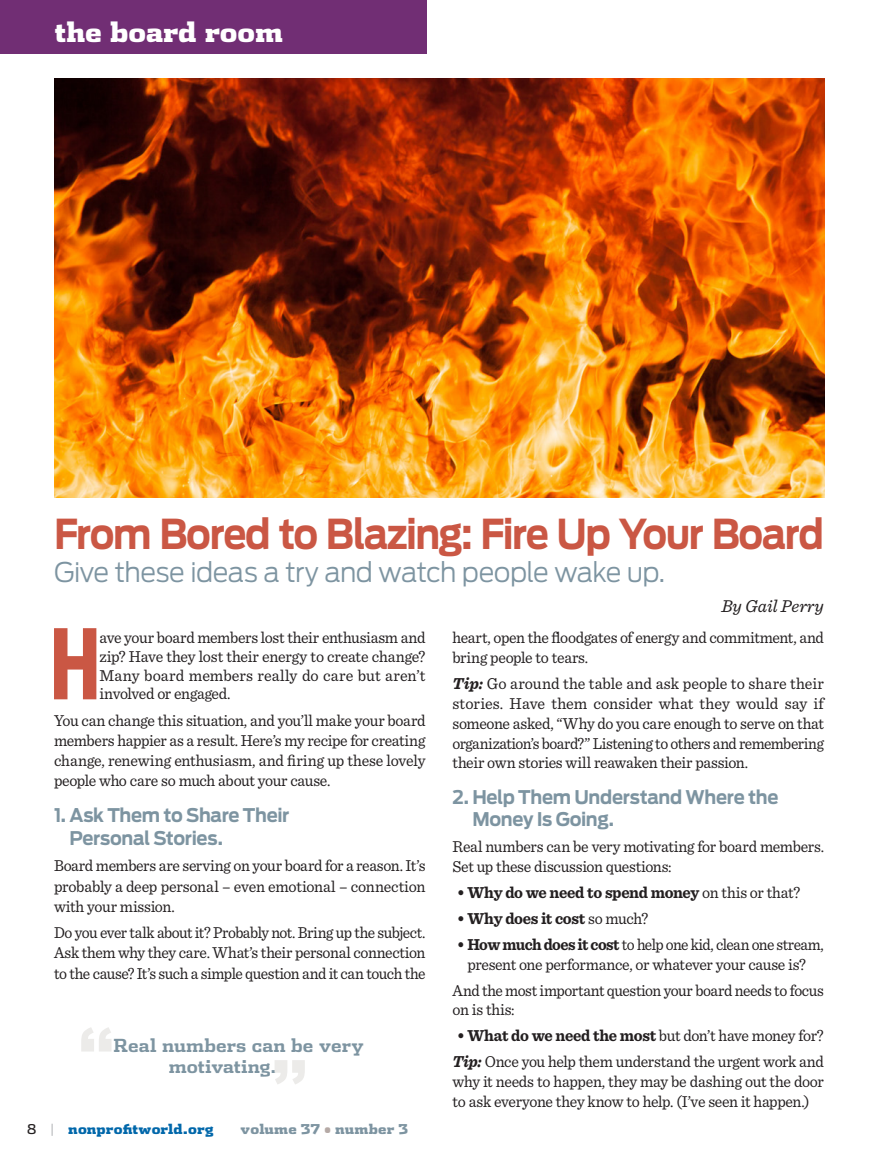
<style>
.page{position:relative;width:878px;height:1161px;background:#fff}
.page>*{position:absolute;margin:0;border:0;box-sizing:border-box;transform-origin:0 0}
.Feature_copy_1st{font:700 96px "Antenna Extra Cond";color:#ca5744}
.Pull_Quote{font:700 72px "Antenna";color:#ecebe9}
.Reg_Feature_Head{font:700 40.95px "Antenna";letter-spacing:-.04em;color:#ca5744;scale:.91 1}
.Reg_Feature_Subhead{font:300 27px "Antenna";letter-spacing:-.02em;color:#7d94a1}
.Eyebrow_Head{font:900 27px "Dispatch";color:#fff}
.Reg_Feature_Sub2{font:700 18.75px/22.5px "Antenna";letter-spacing:-.015em;color:#7d94a1;scale:.95 1}
.Pull_Quote-2{font:700 18px/21px "Dispatch";color:#7d94a1}
.Reg_Feature_Credit{font:italic 18px "Sentinel";color:#231f20}
.Feature_Copy{font:16.5px/20.2px "Sentinel";letter-spacing:-.02em;color:#231f20;text-align:justify;scale:.95 1}
.Feature_Copy-2{font:16.5px/20px "Sentinel";letter-spacing:-.02em;color:#231f20;text-align:justify}
.Feature_Copy-3{font:16.5px/20.2px "Sentinel";letter-spacing:-.02em;color:#231f20;text-align:justify;scale:.94 1}
.Feature_copy_1st-2{font:16.5px/18.8px "Sentinel";letter-spacing:-.005em;color:#231f20;text-align:justify;scale:.95 1}
.Feature_Copy-4{font:16.5px/20px "Sentinel";letter-spacing:-.02em;color:#231f20;text-align:center;scale:.93 1}
.Feature_Copy-5{font:700 16.5px "Sentinel";letter-spacing:-.02em;color:#231f20;scale:.95 1}
.t1{font:900 13.5px "Dispatch";letter-spacing:.01em;color:#0067aa}
.t2{font:900 13.5px "Dispatch";letter-spacing:.015em;color:#7d94a1}
.s1{font-weight:400;color:#231f20}
.s2{font-weight:400;color:#bcbdc0}
.s3{color:#b5a9a5}
.s4{font-weight:700;font-style:italic}
.s5{font-weight:400}
.s6{font-weight:700}
</style>
<div class="page">
<div style="left:0;top:0;width:427px;height:54px;background:#712e74"></div>
<img style="left:55px;top:78px;width:769px;height:420px">
<p class="Eyebrow_Head" style="left:55px;top:13px;width:230px">the board room</p>
<p class="Reg_Feature_Head" style="left:54px;top:509px;width:847px">From Bored to Blazing: Fire Up Your Board</p>
<p class="Reg_Feature_Subhead" style="left:54px;top:556px;width:612px">Give these ideas a try and watch people wake up.</p>
<p class="Reg_Feature_Credit" style="left:721px;top:592px;width:104px">By Gail Perry</p>
<p class="Feature_copy_1st" style="left:50px;top:607px;width:52px">H</p>
<p class="Feature_copy_1st-2" style="left:99px;top:627px;width:344px">ave your board members lost their enthusiasm and zip? Have they lost their energy to create change?<br>Many board members really do care but aren’t involved or engaged.</p>
<p class="Feature_Copy" style="left:54px;top:709px;width:392px">You can change this situation, and you’ll make your board members happier as a result. Here’s my recipe for creating change, renewing enthusiasm, and firing up these lovely people who care so much about your cause.</p>
<p class="Reg_Feature_Sub2" style="left:69px;top:804px;width:233px;text-indent:-15px">1. Ask Them to Share Their<br>Personal Stories.</p>
<p class="Feature_Copy" style="left:54px;top:855px;width:392px">Board members are serving on your board for a reason. It’s probably a deep personal – even emotional – connection with your mission.</p>
<p class="Feature_Copy-3" style="left:54px;top:921px;width:397px">Do you ever talk about it? Probably not. Bring up the subject.<br>Ask them why they care. What’s their personal connection to the cause? It’s such a simple question and it can touch the</p>
<p class="Pull_Quote" style="left:77px;top:1011px;width:40px">“</p>
<p class="Pull_Quote-2" style="left:169px;top:1033px;width:196px;text-indent:-55px">Real numbers can be very motivating.</p>
<p class="Pull_Quote" style="left:270px;top:1044px;width:40px">”</p>
<p class="t1" style="left:27px;top:1119px;width:188px"><span class="s1">8</span> <span class="s2">|</span> nonprofitworld.org</p>
<p class="t2" style="left:241px;top:1119px;width:169px">volume 37 <span class="s3">•</span> number 3</p>
<p class="Feature_Copy" style="left:452px;top:627px;width:392px">heart, open the floodgates of energy and commitment, and bring people to tears.</p>
<p class="Feature_Copy-2" style="left:452px;top:672px;width:373px"><span class="s4">Tip:</span> Go around the table and ask people to share their stories. Have them consider what they would say if someone asked, “Why do you care enough to serve on that organization’s board?” Listening to others and remembering their own stories will reawaken their passion.</p>
<p class="Reg_Feature_Sub2" style="left:472px;top:786px;width:324px;text-indent:-20px">2. Help Them Understand Where the<br>Money Is Going.</p>
<p class="Feature_Copy" style="left:452px;top:836px;width:392px">Real numbers can be very motivating for board members.<br>Set up these discussion questions:</p>
<p class="Feature_Copy-5" style="left:457px;top:879px;width:362px">• Why do we need to spend money <span class="s5">on this or that?</span></p>
<p class="Feature_Copy-5" style="left:457px;top:905px;width:203px">• Why does it cost <span class="s5">so much?</span></p>
<p class="Feature_Copy-4" style="left:457px;top:933px;width:396px"><span class="s6">• How much does it cost</span> to help one kid, clean one stream, present one performance, or whatever your cause is?</p>
<p class="Feature_Copy-3" style="left:452px;top:979px;width:396px">And the most important question your board needs to focus on is this:</p>
<p class="Feature_Copy" style="left:457px;top:1025px;width:387px"><span class="s6">• What do we need the most</span> but don’t have money for?</p>
<p class="Feature_Copy" style="left:452px;top:1051px;width:392px"><span class="s4">Tip:</span> Once you help them understand the urgent work and why it needs to happen, they may be dashing out the door to ask everyone they know to help. (I’ve seen it happen.)</p>
</div>
